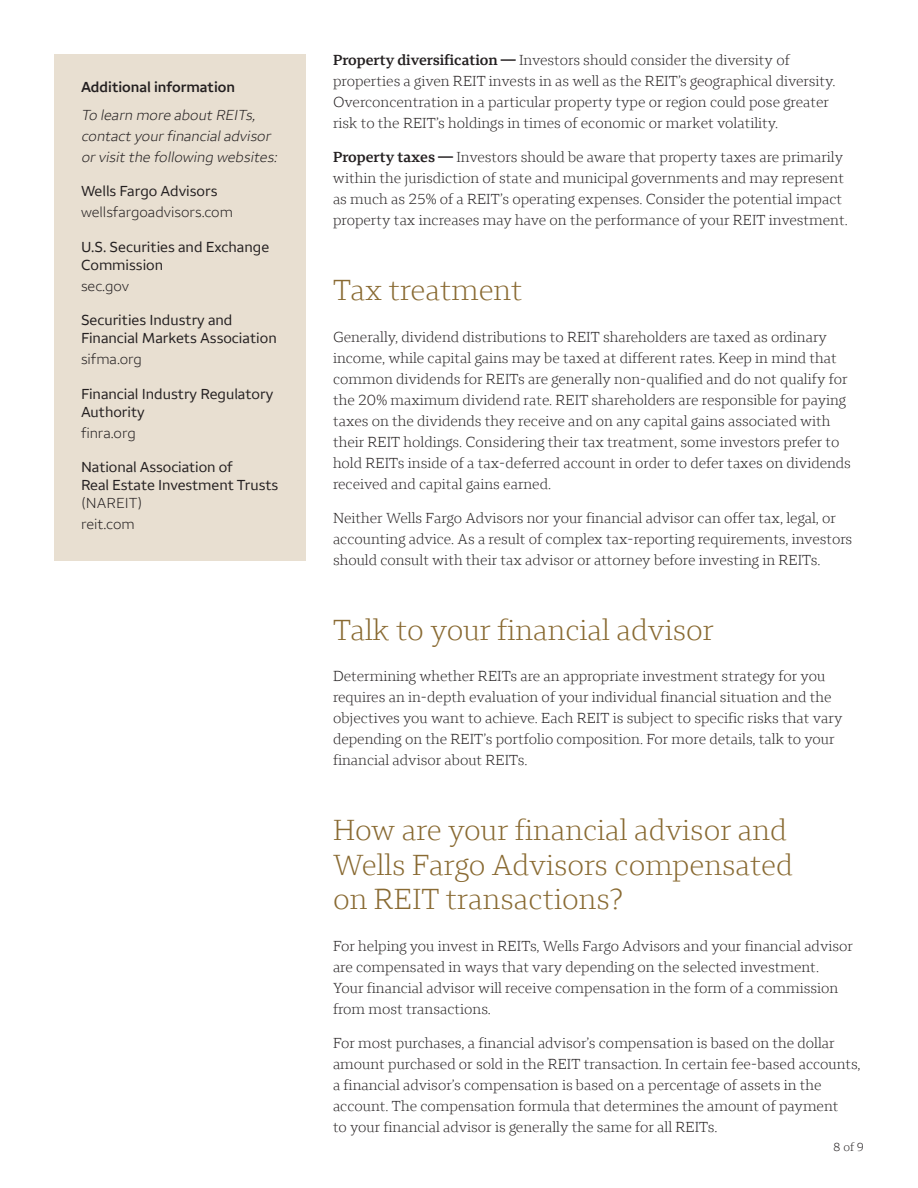
<style>
.page{position:relative;width:918px;height:1188px;background:#fff}
.page>*{position:absolute;margin:0;border:0;box-sizing:border-box;transform-origin:0 0}
.t1{font:300 30px/34.5px "Wells Fargo Serif";color:#896a32}
.t2{font:300 15px/21px "Wells Fargo Serif";color:#231f20}
.t3{font:15px/18px "Wells Fargo Sans";color:#231f20}
.t4{font:italic 300 15px/21px "Wells Fargo Sans";color:#231f20}
.t5{font:300 15px/21px "Wells Fargo Sans";color:#231f20}
.t6{font:600 15px "Wells Fargo Sans";color:#231f20}
.t7{font:300 12px "Wells Fargo Serif";color:#231f20}
.s1{font-weight:400}
.s2{font-weight:300}
.s3{font-weight:600}
</style>
<div class="page">
<div style="left:54px;top:54px;width:252px;height:507px;background:#e8dfd1"></div>
<p class="t6" style="left:81px;top:78px;width:156px">Additional information</p>
<p class="t4" style="left:81px;top:104px;width:200px">To learn more about REITs, contact yourfinancialadvisor orvisit the following websites:</p>
<p class="t5" style="left:81px;top:180px;width:153px"><span class="s1">Wells Fargo Advisors </span>wellsfargoadvisors.com</p>
<p class="t3" style="left:81px;top:238px;width:190px">U.S. Securities and Exchange<br>Commission</p>
<p class="t5" style="left:81px;top:275px;width:50px">sec.gov</p>
<p class="t3" style="left:81px;top:311px;width:197px">Securities Industry and<br>Financial Markets Association</p>
<p class="t5" style="left:81px;top:348px;width:62px">sifma.org</p>
<p class="t3" style="left:81px;top:385px;width:194px">Financial Industry Regulatory<br>Authority</p>
<p class="t5" style="left:81px;top:422px;width:56px">finra.org</p>
<p class="t3" style="left:81px;top:458px;width:199px">National Association of<br>Real Estate Investment Trusts <span class="s2">(NAREIT)</span></p>
<p class="t5" style="left:81px;top:513px;width:55px">reit.com</p>
<h3 class="t2" style="left:333px;top:49px;width:458px"><span class="s3">Property diversification —</span> Investors should consider the diversity of</h3>
<p class="t2" style="left:333px;top:70px;width:504px">properties a given REIT invests in as well as the REIT’s geographical diversity.<br>Overconcentration in a particular property type or region could pose greater risk to the REIT’s holdings in times of economic or market volatility.</p>
<h3 class="t2" style="left:333px;top:147px;width:512px"><span class="s3">Property taxes —</span> Investors should be aware that property taxes are primarily</h3>
<p class="t2" style="left:333px;top:168px;width:516px">within the jurisdiction of state and municipal governments and may represent as much as 25% of a REIT’s operating expenses. Consider the potential impact property tax increases may have on the performance of your REIT investment.</p>
<h2 class="t1" style="left:333px;top:273px;width:191px">Tax treatment</h2>
<p class="t2" style="left:333px;top:326px;width:519px">Generally, dividend distributions to REIT shareholders are taxed as ordinary income, while capital gains may be taxed at different rates. Keep in mind that common dividends for REITs are generally non-qualified and do not qualify for the 20% maximum dividend rate. REIT shareholders are responsible for paying taxes on the dividends they receive and on any capital gains associated with their REIT holdings. Considering their tax treatment, some investors prefer to hold REITs inside of a tax-deferred account in order to defer taxes on dividends received and capital gains earned.</p>
<p class="t2" style="left:333px;top:507px;width:521px">Neither Wells Fargo Advisors nor your financial advisor can offer tax, legal, or accounting advice. As a result of complex tax-reporting requirements, investors should consult with their tax advisor or attorney before investing in REITs.</p>
<h2 class="t1" style="left:333px;top:612px;width:382px">Talk to your financial advisor</h2>
<p class="t2" style="left:333px;top:666px;width:511px">Determining whether REITs are an appropriate investment strategy for you requires an in-depth evaluation of your individual financial situation and the objectives you want to achieve. Each REIT is subject to specific risks that vary depending on the REIT’s portfolio composition. For more details, talk to your financial advisor about REITs.</p>
<h2 class="t1" style="left:333px;top:813px;width:461px">How are your financial advisor and<br>Wells Fargo Advisors compensated on REIT transactions?</h2>
<p class="t2" style="left:333px;top:935px;width:522px">For helping you invest in REITs, Wells Fargo Advisors and your financial advisor are compensated in ways that vary depending on the selected investment.<br>Your financial advisor will receive compensation in the form of a commission from most transactions.</p>
<p class="t2" style="left:333px;top:1032px;width:529px">For most purchases, a financial advisor’s compensation is based on the dollar amount purchased or sold in the REIT transaction. In certain fee-based accounts, a financial advisor’s compensation is based on a percentage of assets in the account. The compensation formula that determines the amount of payment<br>to your financial advisor is generally the same for all REITs.</p>
<p class="t7" style="left:833px;top:1140px;width:32px">8 of 9</p>
</div>
